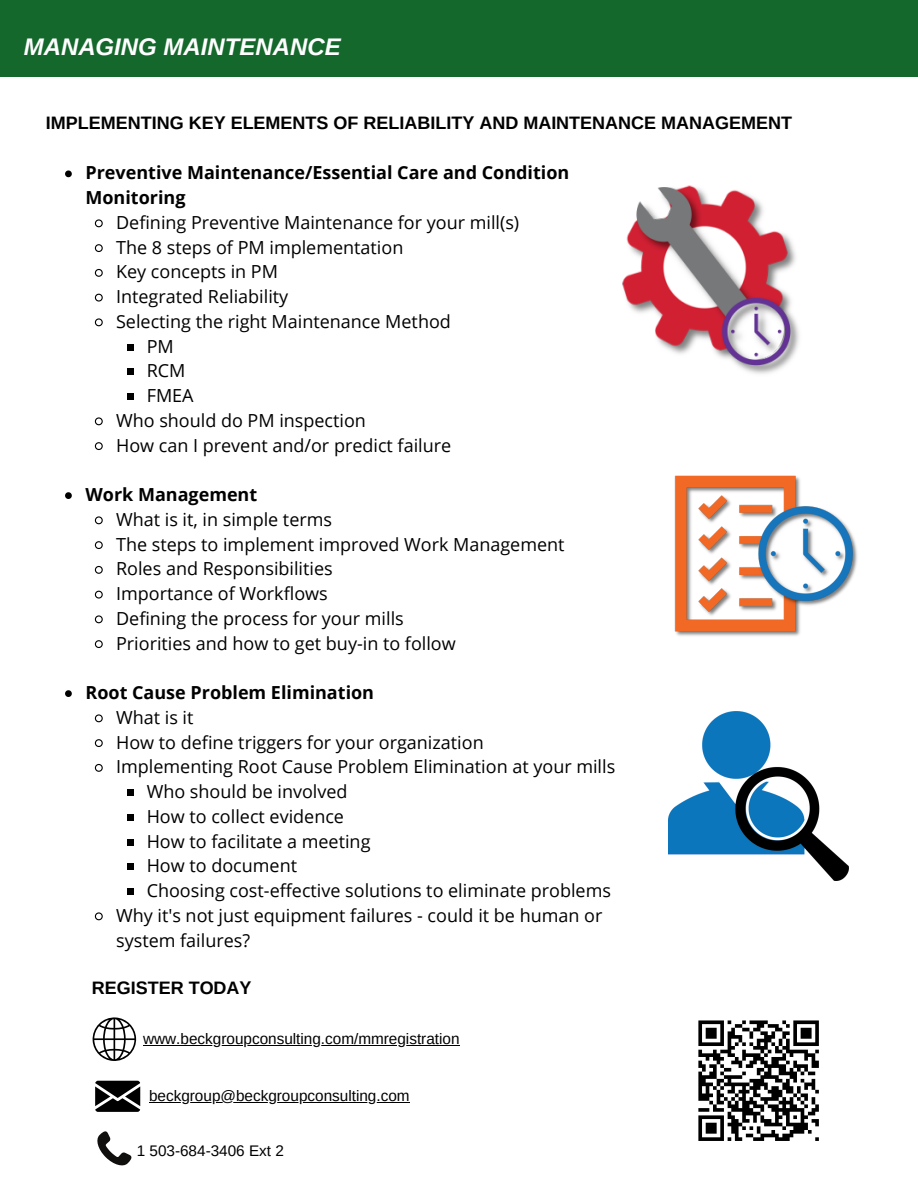
<style>
.page{position:relative;width:918px;height:1188px;background:#fff}
.page>*{position:absolute;margin:0;border:0;box-sizing:border-box;transform-origin:0 0}
.t1{font:italic 700 24px "Arimo";color:#fff}
.t2{font:18px/24.8px "Open Sans";color:#000}
.t3{font:700 18px/24.8px "Open Sans";color:#000}
.t4{font:700 18px "Arimo";color:#000}
.t5{font:15.3px "Arimo";color:#000}
</style>
<div class="page">
<svg style="left:65px;top:170px;width:7px;height:7px"></svg>
<svg style="left:94px;top:219px;width:9px;height:9px"></svg>
<svg style="left:94px;top:244px;width:9px;height:8px"></svg>
<svg style="left:94px;top:268px;width:9px;height:9px"></svg>
<svg style="left:94px;top:293px;width:9px;height:9px"></svg>
<svg style="left:94px;top:318px;width:9px;height:9px"></svg>
<div style="left:127px;top:344px;width:7px;height:6px;background:#000"></div>
<div style="left:127px;top:368px;width:7px;height:7px;background:#000"></div>
<div style="left:127px;top:393px;width:7px;height:7px;background:#000"></div>
<svg style="left:94px;top:417px;width:9px;height:9px"></svg>
<svg style="left:94px;top:442px;width:9px;height:8px"></svg>
<svg style="left:65px;top:492px;width:7px;height:7px"></svg>
<svg style="left:94px;top:516px;width:9px;height:9px"></svg>
<svg style="left:94px;top:541px;width:9px;height:8px"></svg>
<svg style="left:94px;top:565px;width:9px;height:9px"></svg>
<svg style="left:94px;top:590px;width:9px;height:9px"></svg>
<svg style="left:94px;top:615px;width:9px;height:9px"></svg>
<svg style="left:94px;top:640px;width:9px;height:8px"></svg>
<svg style="left:65px;top:690px;width:7px;height:7px"></svg>
<svg style="left:94px;top:714px;width:9px;height:9px"></svg>
<svg style="left:94px;top:739px;width:9px;height:8px"></svg>
<svg style="left:94px;top:763px;width:9px;height:9px"></svg>
<div style="left:127px;top:789px;width:7px;height:7px;background:#000"></div>
<div style="left:127px;top:814px;width:7px;height:7px;background:#000"></div>
<div style="left:127px;top:839px;width:7px;height:6px;background:#000"></div>
<div style="left:127px;top:863px;width:7px;height:7px;background:#000"></div>
<div style="left:127px;top:888px;width:7px;height:7px;background:#000"></div>
<svg style="left:94px;top:912px;width:9px;height:9px"></svg>
<div style="left:0;top:0;width:918px;height:77px;background:#15682c"></div>
<img style="left:622px;top:185px;width:177px;height:189px">
<img style="left:674px;top:475px;width:184px;height:161px">
<img style="left:668px;top:711px;width:180px;height:170px">
<svg style="left:92px;top:1017px;width:45px;height:44px"></svg>
<hr style="left:143px;top:1045px;width:317px;height:1px;background:#000">
<svg style="left:95px;top:1081px;width:45px;height:31px"></svg>
<hr style="left:149px;top:1102px;width:261px;height:1px;background:#000">
<svg style="left:97px;top:1131px;width:35px;height:35px"></svg>
<svg style="left:698px;top:1020px;width:121px;height:121px"></svg>
<h1 class="t1" style="left:24px;top:33px;width:319px">MANAGING MAINTENANCE</h1>
<p class="t4" style="left:46px;top:112px;width:748px">IMPLEMENTING KEY ELEMENTS OF RELIABILITY AND MAINTENANCE MANAGEMENT</p>
<p class="t3" style="left:86px;top:160px;width:485px">Preventive Maintenance/Essential Care and Condition<br>Monitoring</p>
<p class="t2" style="left:116px;top:210px;width:405px">Defining Preventive Maintenance for your mill(s)</p>
<p class="t2" style="left:116px;top:234px;width:289px">The 8 steps of PM implementation</p>
<p class="t2" style="left:116px;top:259px;width:163px">Key concepts in PM</p>
<p class="t2" style="left:116px;top:284px;width:174px">Integrated Reliability</p>
<p class="t2" style="left:116px;top:309px;width:336px">Selecting the right Maintenance Method</p>
<p class="t2" style="left:147px;top:333px;width:29px">PM</p>
<p class="t2" style="left:147px;top:358px;width:40px">RCM</p>
<p class="t2" style="left:147px;top:383px;width:48px">FMEA</p>
<p class="t2" style="left:116px;top:408px;width:251px">Who should do PM inspection</p>
<p class="t2" style="left:116px;top:432px;width:337px">How can I prevent and/or predict failure</p>
<p class="t3" style="left:86px;top:482px;width:173px">Work Management</p>
<p class="t2" style="left:116px;top:507px;width:450px">What is it, in simple terms<br>The steps to implement improved Work Management Roles and Responsibilities<br>Importance of Workflows<br>Defining the process for your mills<br>Priorities and how to get buy-in to follow</p>
<p class="t3" style="left:86px;top:680px;width:290px">Root Cause Problem Elimination</p>
<p class="t2" style="left:116px;top:705px;width:79px">What is it</p>
<p class="t2" style="left:116px;top:729px;width:369px">How to define triggers for your organization</p>
<p class="t2" style="left:116px;top:754px;width:501px">Implementing Root Cause Problem Elimination at your mills</p>
<p class="t2" style="left:147px;top:779px;width:202px">Who should be involved</p>
<p class="t2" style="left:147px;top:804px;width:199px">How to collect evidence</p>
<p class="t2" style="left:147px;top:828px;width:225px">How to facilitate a meeting</p>
<p class="t2" style="left:147px;top:853px;width:152px">How to document</p>
<p class="t2" style="left:147px;top:878px;width:466px">Choosing cost-effective solutions to eliminate problems</p>
<p class="t2" style="left:116px;top:903px;width:488px">Why it's not just equipment failures - could it be human or</p>
<p class="t2" style="left:116px;top:927px;width:136px">system failures?</p>
<p class="t4" style="left:92px;top:978px;width:161px">REGISTER TODAY</p>
<p class="t5" style="left:143px;top:1030px;width:318px">www.beckgroupconsulting.com/mmregistration</p>
<p class="t5" style="left:149px;top:1087px;width:262px">beckgroup@beckgroupconsulting.com</p>
<p class="t5" style="left:137px;top:1142px;width:149px">1 503-684-3406 Ext 2</p>
</div>
